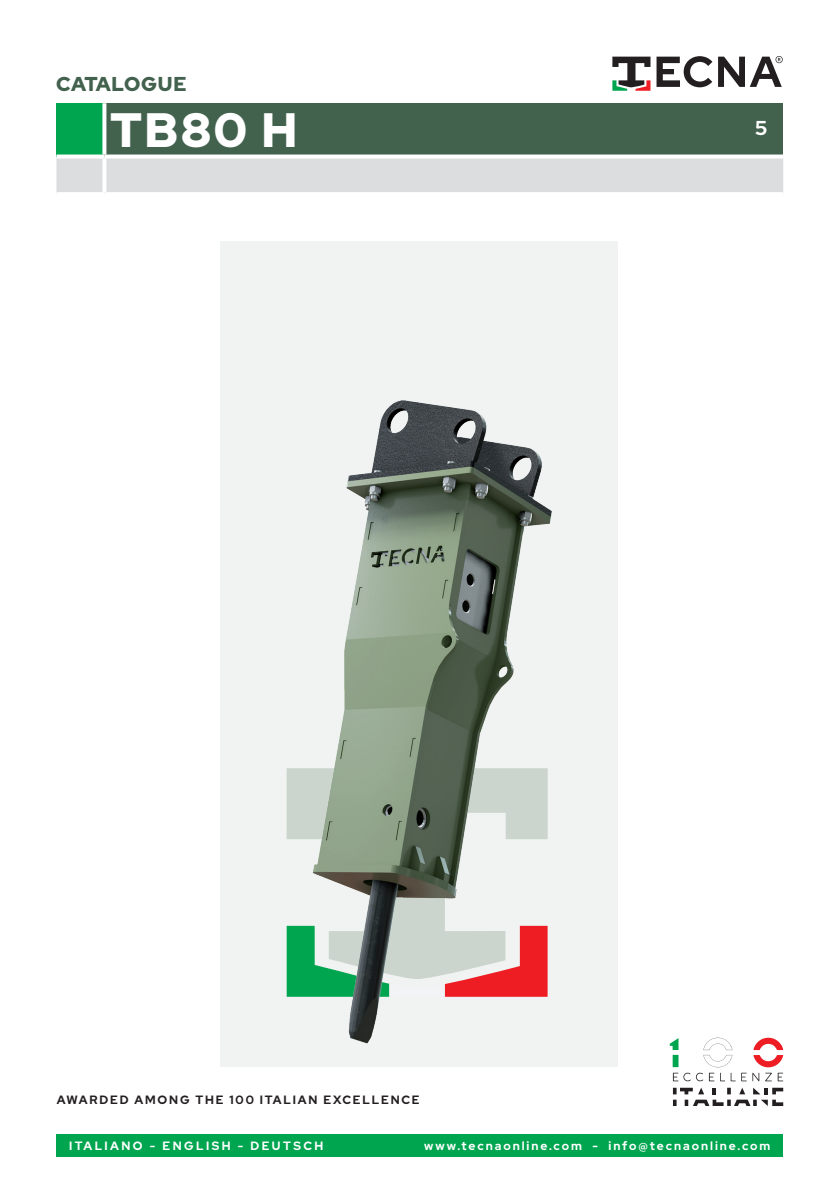
<style>
.page{position:relative;width:840px;height:1191px;background:#fff}
.page>*{position:absolute;margin:0;border:0;box-sizing:border-box;transform-origin:0 0}
.t1{font:900 48px "Red Hat Display";color:#fff}
.t2{font:900 20px "Red Hat Display";letter-spacing:.04em;color:#43624e}
.t3{font:700 20px "Red Hat Display";color:#fff}
.t4{font:700 12px "Red Hat Display";letter-spacing:.16em;color:#fff}
.t5{font:700 12px "Red Hat Display";letter-spacing:.15em;color:#231f20}
.t6{font:700 12px "Red Hat Display";letter-spacing:.2em;color:#fff}
</style>
<div class="page">
<div style="left:57px;top:1134px;width:725px;height:23px;background:#00a54f"></div>
<div style="left:56px;top:103px;width:48px;height:53px;background:#00a54f"></div>
<div style="left:104px;top:103px;width:678px;height:53px;background:#43624e"></div>
<div style="left:56px;top:158px;width:726px;height:34px;background:#dcdddf"></div>
<svg style="left:102px;top:158px;width:4px;height:34px"></svg>
<svg style="left:102px;top:103px;width:4px;height:51px"></svg>
<svg style="left:56px;top:154px;width:48px;height:3px"></svg>
<svg style="left:104px;top:154px;width:678px;height:3px;fill:#fff"></svg>
<div style="left:221px;top:241px;width:396px;height:825px;background:#f0f3f1"></div>
<svg style="left:656px;top:56px;width:126px;height:31px"></svg>
<svg style="left:612px;top:57px;width:38px;height:34px"></svg>
<img style="left:251px;top:159px;width:348px;height:885px">
<svg style="left:672px;top:1087px;width:110px;height:19px"></svg>
<svg style="left:669px;top:1037px;width:77px;height:44px"></svg>
<svg style="left:752px;top:1037px;width:30px;height:44px"></svg>
<h2 class="t2" style="left:56px;top:71px;width:132px">CATALOGUE</h2>
<h1 class="t1" style="left:110px;top:98px;width:189px">TB80 H</h1>
<h2 class="t3" style="left:754px;top:115px;width:14px">5</h2>
<p class="t5" style="left:57px;top:1092px;width:364px">AWARDED AMONG THE 100 ITALIAN EXCELLENCE</p>
<p class="t6" style="left:69px;top:1138px;width:255px">ITALIANO - ENGLISH - DEUTSCH</p>
<p class="t4" style="left:424px;top:1138px;width:347px">www.tecnaonline.com - info@tecnaonline.com</p>
</div>
